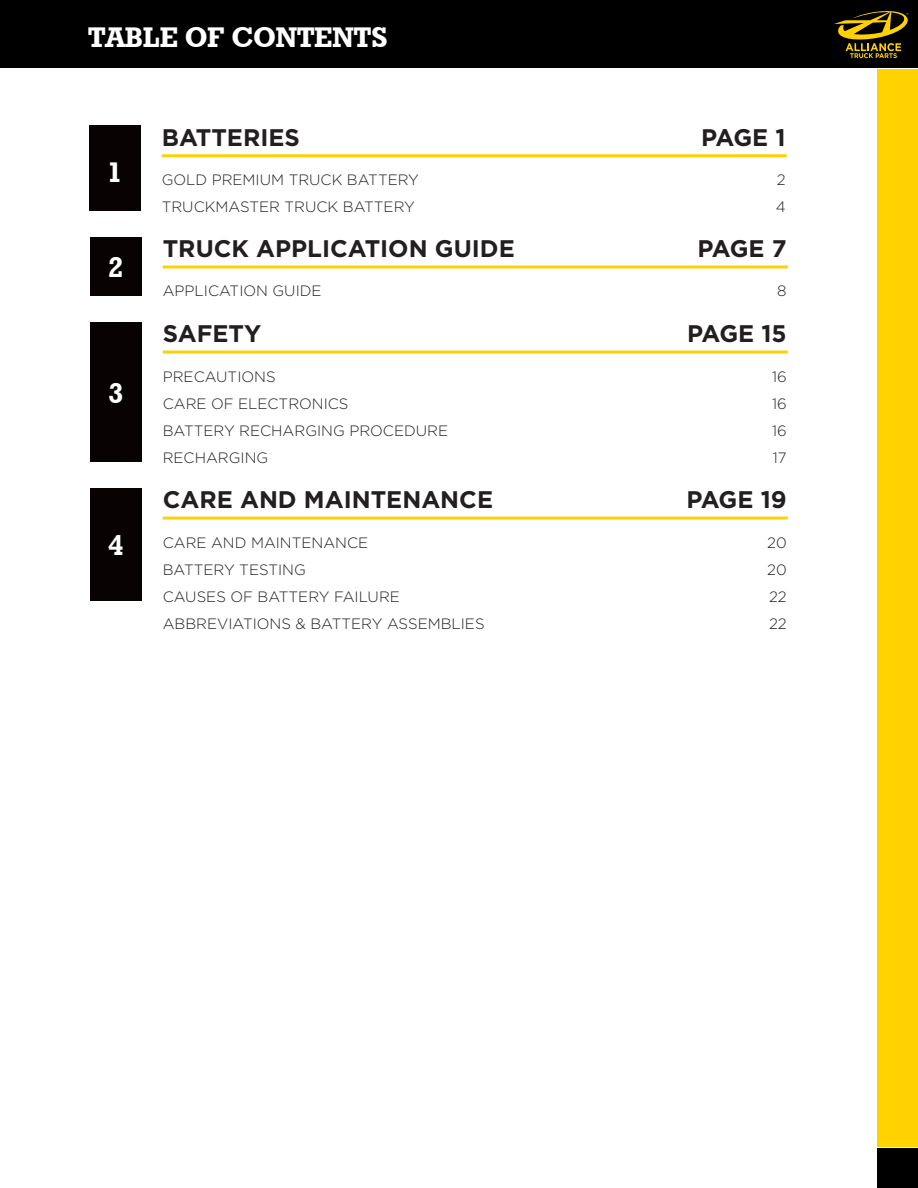
<style>
.page{position:relative;width:918px;height:1188px;background:#fff}
.page>*{position:absolute;margin:0;border:0;box-sizing:border-box;transform-origin:0 0}
.t1{font:28.5px "Geometric Slab 712 BT Bold A";color:#fff}
.t2{font:700 24px "Gotham";color:#231f20}
.t3{font:300 15px/27px "Gotham";color:#231f20}
</style>
<div class="page">
<div style="left:878px;top:111px;width:40px;height:1035px;background:#ffd200"></div>
<div style="left:878px;top:1148px;width:40px;height:40px;background:#000"></div>
<div style="left:0;top:0;width:918px;height:68px;background:#000"></div>
<svg style="left:834px;top:11px;width:75px;height:47px"></svg>
<div style="left:878px;top:69px;width:40px;height:48px;background:#ffd200"></div>
<hr style="left:162px;top:154px;width:625px;height:3px;background:#fed105">
<hr style="left:163px;top:265px;width:625px;height:3px;background:#fed105">
<hr style="left:163px;top:351px;width:625px;height:3px;background:#fed105">
<hr style="left:163px;top:517px;width:625px;height:3px;background:#fed105">
<div style="left:89px;top:126px;width:51px;height:85px;background:#080302"></div>
<div style="left:90px;top:237px;width:52px;height:59px;background:#080302"></div>
<div style="left:90px;top:322px;width:52px;height:140px;background:#080302"></div>
<div style="left:90px;top:488px;width:52px;height:113px;background:#080302"></div>
<h1 class="t1" style="left:88px;top:19px;width:302px">TABLE OF CONTENTS</h1>
<h1 class="t1" style="left:108px;top:154px;width:16px">1</h1>
<h1 class="t1" style="left:109px;top:250px;width:16px">2</h1>
<h1 class="t1" style="left:109px;top:375px;width:16px">3</h1>
<h1 class="t1" style="left:109px;top:528px;width:16px">4</h1>
<h2 class="t2" style="left:162px;top:121px;width:140px">BATTERIES</h2>
<h2 class="t2" style="left:701px;top:121px;width:86px">PAGE 1</h2>
<p class="t3" style="left:776px;top:166px;width:11px">2<br>4</p>
<p class="t3" style="left:162px;top:166px;width:259px">GOLD PREMIUM TRUCK BATTERY<br>TRUCKMASTER TRUCK BATTERY</p>
<h2 class="t2" style="left:163px;top:232px;width:353px">TRUCK APPLICATION GUIDE</h2>
<h2 class="t2" style="left:698px;top:232px;width:91px">PAGE 7</h2>
<p class="t3" style="left:163px;top:277px;width:160px">APPLICATION GUIDE</p>
<h2 class="t2" style="left:163px;top:317px;width:100px">SAFETY</h2>
<p class="t3" style="left:777px;top:277px;width:11px">8</p>
<h2 class="t2" style="left:687px;top:317px;width:101px">PAGE 15</h2>
<p class="t3" style="left:772px;top:362px;width:16px;text-align:justify">16<br>16<br>16</p>
<p class="t3" style="left:163px;top:362px;width:287px">PRECAUTIONS<br>CARE OF ELECTRONICS<br>BATTERY RECHARGING PROCEDURE<br>RECHARGING</p>
<h2 class="t2" style="left:163px;top:483px;width:332px">CARE AND MAINTENANCE</h2>
<p class="t3" style="left:773px;top:443px;width:15px">17</p>
<h2 class="t2" style="left:686px;top:483px;width:102px">PAGE 19</h2>
<p class="t3" style="left:767px;top:528px;width:21px;text-align:justify">20<br>20<br>22</p>
<p class="t3" style="left:163px;top:528px;width:323px">CARE AND MAINTENANCE<br>BATTERY TESTING<br>CAUSES OF BATTERY FAILURE<br>ABBREVIATIONS &amp; BATTERY ASSEMBLIES</p>
<p class="t3" style="left:769px;top:609px;width:19px">22</p>
</div>
